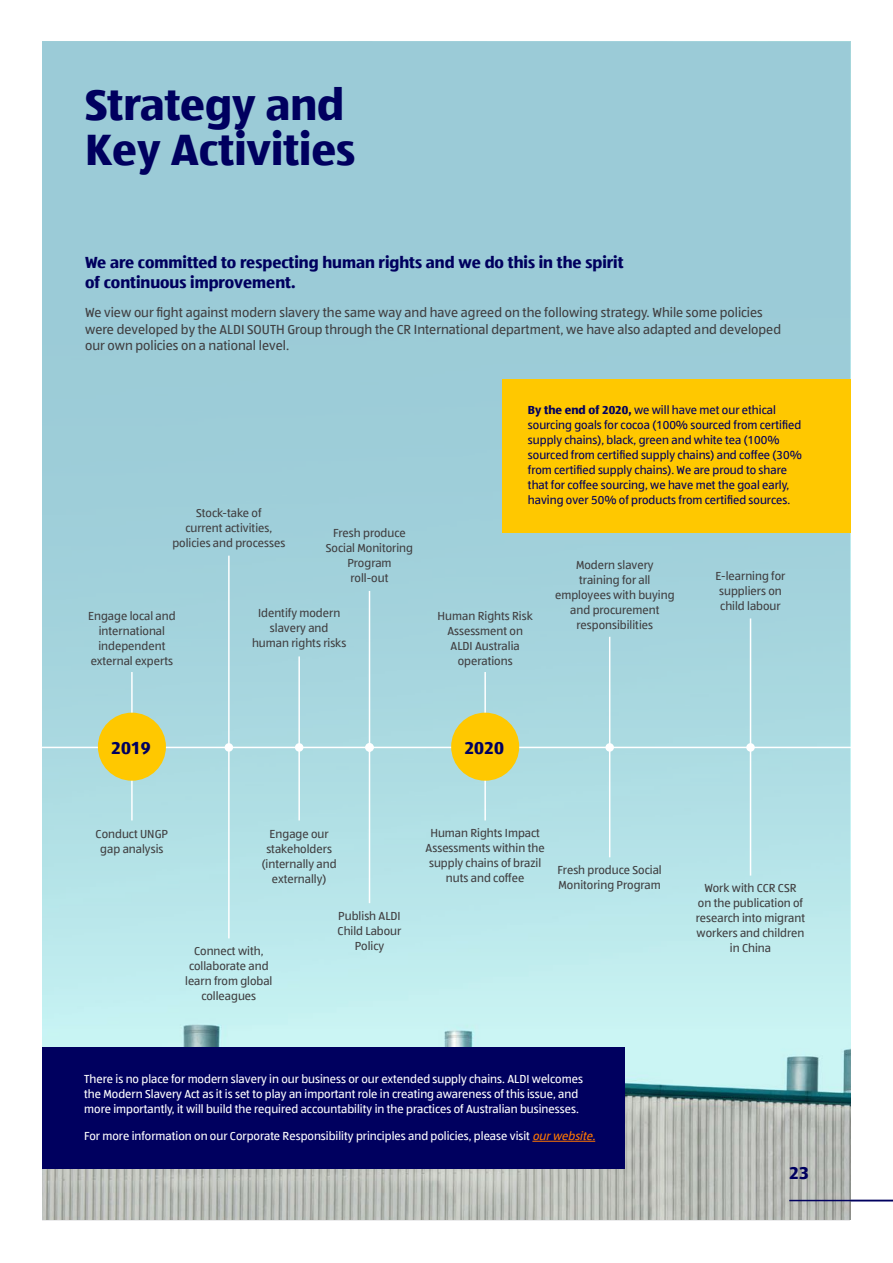
<style>
.page{position:relative;width:893px;height:1263px;background:#fff}
.page>*{position:absolute;margin:0;border:0;box-sizing:border-box;transform-origin:0 0}
.t1{font:700 45px/45px "ALDISUED Office";color:#00005f}
.t2{font:700 18px "ALDISUED Office";color:#00005f}
.t3{font:700 16.5px/19.5px "ALDISUED Office";color:#00005f}
.t4{font:13.5px/16.5px "ALDISUED Office";color:#414042}
.t5{font:12px/15px "ALDISUED Office";color:#414042;text-align:center}
.t6{font:12px/15px "ALDISUED Office";color:#fff}
.t7{font:12px/15px "ALDISUED Office";color:#00005f}
.s1{font-weight:700}
.s2{font-style:italic;color:#ff7800}
</style>
<div class="page">
<img style="left:43px;top:42px;width:807px;height:1178px">
<div style="left:43px;top:43px;width:807px;height:986px;background:linear-gradient(to bottom,#91c2d1,#bbe8eb)"></div>
<hr style="left:789px;top:1200px;width:104px;height:1px;background:#00005f">
<div style="left:502px;top:380px;width:348px;height:153px;background:#ffc800"></div>
<div style="left:43px;top:1048px;width:582px;height:121px;background:#00005f"></div>
<hr style="left:532px;top:1141px;width:63px;height:1px;background:#ff7800">
<hr style="left:131px;top:672px;width:2px;height:75px;background:#fff">
<hr style="left:484px;top:672px;width:2px;height:75px;background:#fff">
<hr style="left:131px;top:748px;width:2px;height:72px;background:#fff">
<hr style="left:484px;top:748px;width:2px;height:72px;background:#fff">
<hr style="left:0;top:747px;width:893px;height:1px;background:#fff">
<div style="left:98px;top:713px;width:68px;height:68px;background:#ffc800;border-radius:50%"></div>
<hr style="left:228px;top:747px;width:2px;height:191px;background:#fff">
<hr style="left:228px;top:556px;width:2px;height:191px;background:#fff">
<div style="left:225px;top:743px;width:8px;height:9px;background:#fff;border-radius:50%"></div>
<hr style="left:298px;top:748px;width:2px;height:72px;background:#fff">
<hr style="left:298px;top:656px;width:2px;height:91px;background:#fff">
<hr style="left:750px;top:618px;width:1px;height:129px;background:#fff">
<hr style="left:750px;top:747px;width:1px;height:129px;background:#fff">
<div style="left:295px;top:743px;width:8px;height:9px;background:#fff;border-radius:50%"></div>
<div style="left:746px;top:743px;width:9px;height:9px;background:#fff;border-radius:50%"></div>
<hr style="left:609px;top:637px;width:1px;height:110px;background:#fff">
<hr style="left:609px;top:747px;width:1px;height:110px;background:#fff">
<div style="left:605px;top:743px;width:9px;height:9px;background:#fff;border-radius:50%"></div>
<hr style="left:369px;top:747px;width:1px;height:156px;background:#fff">
<hr style="left:369px;top:591px;width:1px;height:156px;background:#fff">
<div style="left:365px;top:743px;width:9px;height:9px;background:#fff;border-radius:50%"></div>
<div style="left:451px;top:713px;width:68px;height:68px;background:#ffc800;border-radius:50%"></div>
<h1 class="t1" style="left:85px;top:81px;width:272px">Strategy and<br>Key Activities</h1>
<h3 class="t3" style="left:85px;top:253px;width:540px">We are committed to respecting human rights and we do this in the spirit of continuous improvement.</h3>
<p class="t4" style="left:85px;top:304px;width:698px">We view our fight against modern slavery the same way and have agreed on the following strategy. While some policies were developed by the ALDI SOUTH Group through the CR International department, we have also adapted and developed our own policies on a national level.</p>
<p class="t7" style="left:528px;top:402px;width:275px"><span class="s1">By the end of 2020,</span> we will have met our ethical sourcing goals for cocoa (100% sourced from certified supply chains), black, green and white tea (100% sourced from certified supply chains) and coffee (30% from certified supply chains). We are proud to share that for coffee sourcing, we have met the goal early, having over 50% of products from certified sources.</p>
<p class="t5" style="left:172px;top:505px;width:114px">Stock-take of<br>current activities, policies and processes</p>
<p class="t5" style="left:326px;top:525px;width:89px">Fresh produce<br>Social Monitoring<br>Program<br>roll-out</p>
<p class="t5" style="left:555px;top:557px;width:121px">Modern slavery training for all employees with buying and procurement responsibilities</p>
<p class="t5" style="left:716px;top:568px;width:71px">E-learning for suppliers on child labour</p>
<p class="t5" style="left:252px;top:605px;width:96px">Identify modern slavery and human rights risks</p>
<p class="t5" style="left:88px;top:608px;width:89px">Engage local and international independent external experts</p>
<p class="t5" style="left:438px;top:608px;width:97px">Human Rights Risk<br>Assessment on<br>ALDI Australia operations</p>
<h2 class="t2" style="left:111px;top:735px;width:41px">2019</h2>
<h2 class="t2" style="left:464px;top:735px;width:41px">2020</h2>
<p class="t5" style="left:96px;top:826px;width:74px">Conduct UNGP gap analysis</p>
<p class="t5" style="left:426px;top:825px;width:121px">Human Rights Impact<br>Assessments within the supply chains of brazil nuts and coffee</p>
<p class="t5" style="left:262px;top:826px;width:76px">Engage our stakeholders (internally and externally)</p>
<p class="t5" style="left:558px;top:862px;width:106px;text-align:left">Fresh produce Social<br>Monitoring Program</p>
<p class="t5" style="left:696px;top:880px;width:111px">Work with CCR CSR<br>on the publication of research into migrant workers and children</p>
<p class="t5" style="left:338px;top:908px;width:65px">Publish ALDI<br>Child Labour<br>Policy</p>
<p class="t5" style="left:194px;top:943px;width:71px">Connect with,</p>
<p class="t5" style="left:730px;top:940px;width:43px">in China</p>
<p class="t5" style="left:185px;top:958px;width:89px">collaborate and learn from global colleagues</p>
<p class="t6" style="left:84px;top:1071px;width:500px">There is no place for modern slavery in our business or our extended supply chains. ALDI welcomes the Modern Slavery Act as it is set to play an important role in creating awareness of this issue, and more importantly, it will build the required accountability in the practices of Australian businesses.</p>
<p class="t6" style="left:84px;top:1128px;width:516px">For more information on our Corporate Responsibility principles and policies, please visit <span class="s2">ourwebsite.</span></p>
<h2 class="t2" style="left:789px;top:1160px;width:21px">23</h2>
</div>
